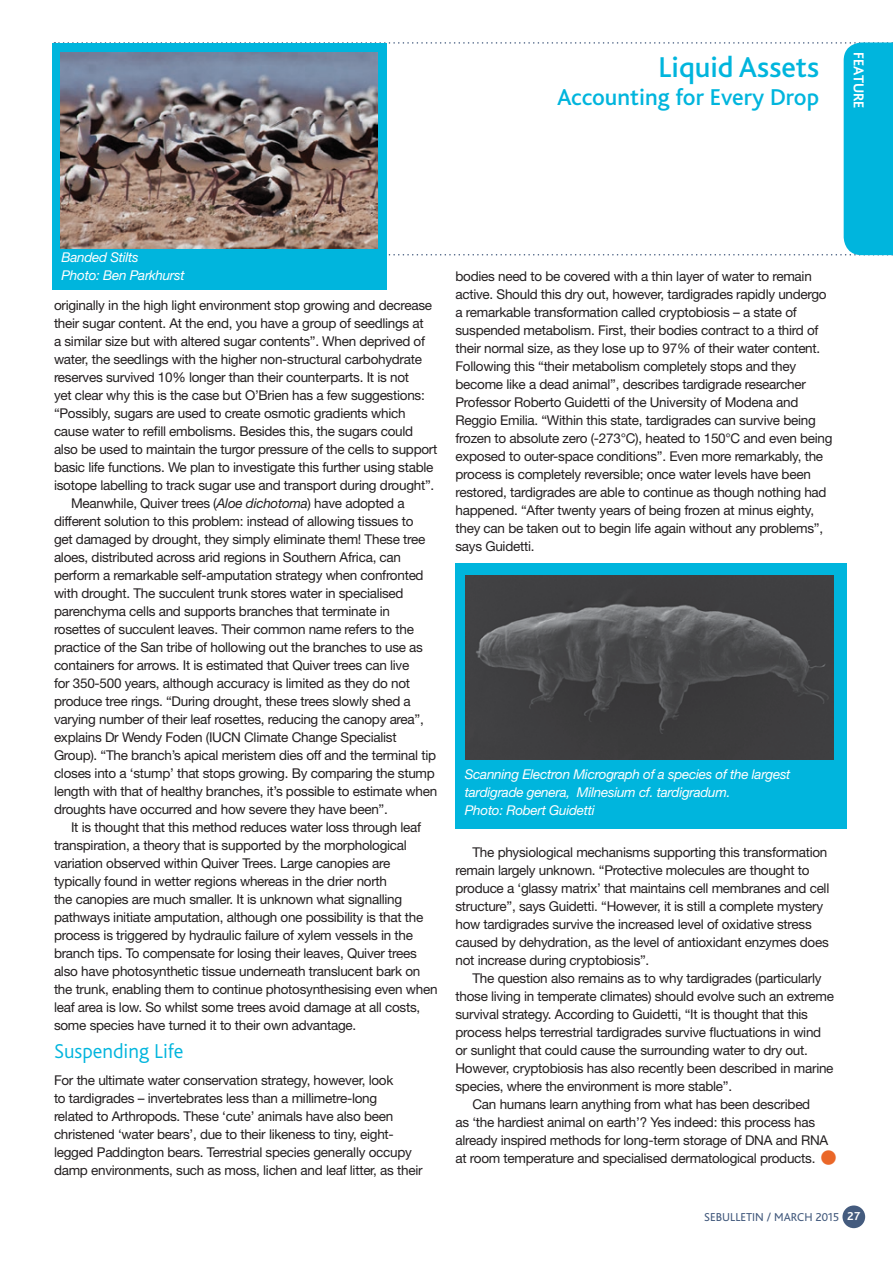
<style>
.page{position:relative;width:893px;height:1263px;background:#fff}
.page>*{position:absolute;margin:0;border:0;box-sizing:border-box;transform-origin:0 0}
.t1{font:40.5px "Helvetica Neue LT";color:#ea6728}
.Press_heads{font:500 30px "Bliss";color:#00b5dd}
.Press_heads-2{font:500 24px "Bliss";color:#00b5dd}
.Subheads{font:300 21px "Bliss";color:#00b5dd}
.Side_headers{font:700 15px "Bliss";color:#fff}
.Standard_full_out{font:13.5px/18px "Helvetica Neue LT";letter-spacing:-.02em;color:#231f20}
.Orange_caption{font:italic 13.5px/18px "Helvetica Neue LT";letter-spacing:-.02em;color:#fff}
.t2{font:12px "Bliss";color:#445b7e}
.s1{font-style:italic}
.s2{font-weight:700;color:#fff}
</style>
<div class="page">
<div style="left:842px;top:1205px;width:23px;height:23px;background:#445b7e;border-radius:50%"></div>
<svg style="left:54px;top:42px;width:839px;height:213px"></svg>
<div style="left:53px;top:43px;width:334px;height:247px;background:#00b5dd"></div>
<div style="left:455px;top:563px;width:391px;height:265px;background:#00b5dd"></div>
<img style="left:60px;top:52px;width:317px;height:196px">
<img style="left:465px;top:575px;width:369px;height:184px">
<p class="Press_heads" style="left:659px;top:51px;width:162px">Liquid Assets</p>
<p class="Press_heads-2" style="left:557px;top:84px;width:263px">Accounting for Every Drop</p>
<p class="Side_headers" style="left:867px;top:52px;width:58px;rotate:90deg">FEATURE</p>
<p class="Orange_caption" style="left:62px;top:248px;width:79px">Banded Stilts</p>
<p class="Orange_caption" style="left:62px;top:266px;width:125px">Photo: Ben Parkhurst</p>
<p class="Standard_full_out" style="left:54px;top:296px;width:385px">originally in the high light environment stop growing and decrease their sugar content. At the end, you have a group of seedlings at<br>a similar size but with altered sugar contents”. When deprived of water, the seedlings with the higher non-structural carbohydrate reserves survived 10% longer than their counterparts. It is not<br>yet clear why this is the case but O’Brien has a few suggestions: “Possibly, sugars are used to create osmotic gradients which cause water to refill embolisms. Besides this, the sugars could also be used to maintain the turgor pressure of the cells to support basic life functions. We plan to investigate this further using stable isotope labelling to track sugar use and transport during drought”.</p>
<p class="Standard_full_out" style="left:54px;top:494px;width:385px;text-indent:17px">Meanwhile, Quiver trees (<span class="s1">Aloe dichotoma</span>) have adopted a different solution to this problem: instead of allowing tissues to<br>get damaged by drought, they simply eliminate them! These tree aloes, distributed across arid regions in Southern Africa, can perform a remarkable self-amputation strategy when confronted with drought. The succulent trunk stores water in specialised parenchyma cells and supports branches that terminate in rosettes of succulent leaves. Their common name refers to the practice of the San tribe of hollowing out the branches to use as containers for arrows. It is estimated that Quiver trees can live<br>for 350-500 years, although accuracy is limited as they do not produce tree rings. “During drought, these trees slowly shed a varying number of their leaf rosettes, reducing the canopy area”, explains Dr Wendy Foden (IUCN Climate Change Specialist Group). “The branch’s apical meristem dies off and the terminal tip closes into a ‘stump’ that stops growing. By comparing the stump length with that of healthy branches, it’s possible to estimate when droughts have occurred and how severe they have been”.</p>
<p class="Standard_full_out" style="left:54px;top:818px;width:385px;text-indent:17px">It is thought that this method reduces water loss through leaf transpiration, a theory that is supported by the morphological variation observed within Quiver Trees. Large canopies are typically found in wetter regions whereas in the drier north<br>the canopies are much smaller. It is unknown what signalling pathways initiate amputation, although one possibility is that the process is triggered by hydraulic failure of xylem vessels in the branch tips. To compensate for losing their leaves, Quiver trees also have photosynthetic tissue underneath translucent bark on the trunk, enabling them to continue photosynthesising even when leaf area is low. So whilst some trees avoid damage at all costs, some species have turned it to their own advantage.</p>
<p class="Subheads" style="left:54px;top:1040px;width:131px">Suspending Life</p>
<p class="Standard_full_out" style="left:54px;top:1071px;width:370px">For the ultimate water conservation strategy, however, look<br>to tardigrades – invertebrates less than a millimetre-long<br>related to Arthropods. These ‘cute’ animals have also been christened ‘water bears’, due to their likeness to tiny, eight&shy;legged Paddington bears. Terrestrial species generally occupy damp environments, such as moss, lichen and leaf litter, as their</p>
<p class="Standard_full_out" style="left:455px;top:267px;width:379px">bodies need to be covered with a thin layer of water to remain active. Should this dry out, however, tardigrades rapidly undergo a remarkable transformation called cryptobiosis – a state of suspended metabolism. First, their bodies contract to a third of their normal size, as they lose up to 97% of their water content.<br>Following this “their metabolism completely stops and they become like a dead animal”, describes tardigrade researcher Professor Roberto Guidetti of the University of Modena and Reggio Emilia. “Within this state, tardigrades can survive being frozen to absolute zero (-273°C), heated to 150°C and even being exposed to outer-space conditions”. Even more remarkably, the process is completely reversible; once water levels have been restored, tardigrades are able to continue as though nothing had happened. “After twenty years of being frozen at minus eighty, they can be taken out to begin life again without any problems”, says Guidetti.</p>
<p class="Orange_caption" style="left:465px;top:765px;width:327px">Scanning Electron Micrograph of a species of the largest tardigrade genera, Milnesium cf. tardigradum.<br>Photo: Robert Guidetti</p>
<p class="Standard_full_out" style="left:455px;top:843px;width:375px;text-indent:17px">The physiological mechanisms supporting this transformation remain largely unknown. “Protective molecules are thought to produce a ‘glassy matrix’ that maintains cell membranes and cell structure”, says Guidetti. “However, it is still a complete mystery how tardigrades survive the increased level of oxidative stress caused by dehydration, as the level of antioxidant enzymes does not increase during cryptobiosis”.</p>
<p class="Standard_full_out" style="left:455px;top:969px;width:380px;text-indent:17px">The question also remains as to why tardigrades (particularly those living in temperate climates) should evolve such an extreme survival strategy. According to Guidetti, “It is thought that this process helps terrestrial tardigrades survive fluctuations in wind or sunlight that could cause the surrounding water to dry out.<br>However, cryptobiosis has also recently been described in marine species, where the environment is more stable”.</p>
<p class="Standard_full_out" style="left:455px;top:1095px;width:374px;text-indent:17px">Can humans learn anything from what has been described<br>as ‘the hardiest animal on earth’? Yes indeed: this process has already inspired methods for long-term storage of DNA and RNA at room temperature and specialised dermatological products.</p>
<p class="t1" style="left:819px;top:1134px;width:22px">•</p>
<p class="t2" style="left:704px;top:1210px;width:158px">SEBULLETIN / MARCH 2015 <span class="s2">27</span></p>
</div>
